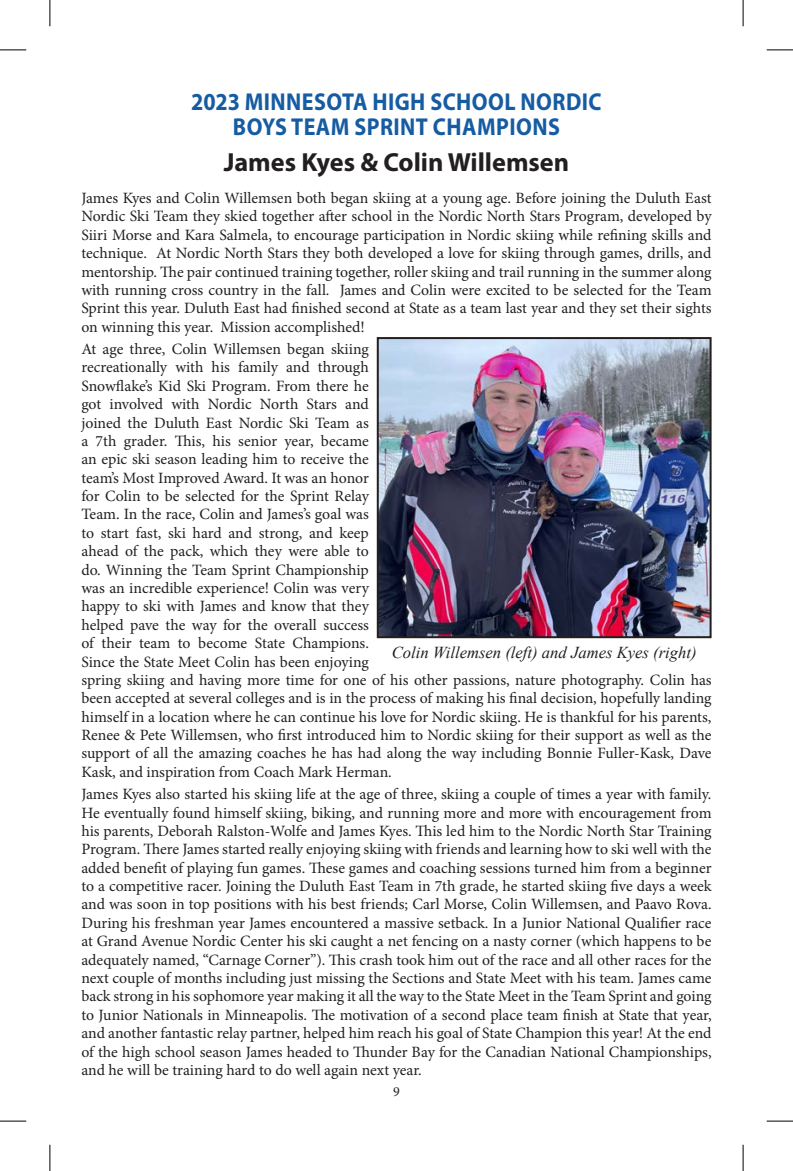
<style>
.page{position:relative;width:793px;height:1171px;background:#fff}
.page>*{position:absolute;margin:0;border:0;box-sizing:border-box;transform-origin:0 0}
.t1{font:700 26.25px "Myriad Pro";color:#231f20}
.t2{font:700 24.5px/24.5px "Myriad Pro";letter-spacing:.02em;color:#165ca2;text-align:center;scale:.9 1}
.t3{font:italic 16.62px "Times New Roman";color:#231f20}
.t4{font:15.75px/18.4px "Minion Pro";letter-spacing:-.005em;color:#231f20;text-align:justify}
.t5{font:14px "Minion Pro";color:#231f20}
</style>
<div class="page">
<img style="left:380px;top:340px;width:328px;height:295px">
<div style="left:377px;top:337px;width:334px;height:301px;border:2px solid #231f20"></div>
<svg style="left:0;top:50px;width:26px;height:1px"></svg>
<svg style="left:766px;top:50px;width:27px;height:1px"></svg>
<svg style="left:0;top:1121px;width:26px;height:1px"></svg>
<svg style="left:766px;top:1121px;width:27px;height:1px"></svg>
<svg style="left:50px;top:0;width:1px;height:26px"></svg>
<svg style="left:50px;top:1144px;width:1px;height:27px"></svg>
<svg style="left:743px;top:0;width:1px;height:26px"></svg>
<svg style="left:743px;top:1144px;width:1px;height:27px"></svg>
<h2 class="t2" style="left:191px;top:89px;width:458px">2023 MINNESOTA HIGH SCHOOL NORDIC<br>BOYS TEAM SPRINT CHAMPIONS</h2>
<h1 class="t1" style="left:224px;top:145px;width:347px">James Kyes &amp; Colin Willemsen</h1>
<p class="t4" style="left:81px;top:189px;width:632px">James Kyes and Colin Willemsen both began skiing at a young age. Before joining the Duluth East Nordic Ski Team they skied together after school in the Nordic North Stars Program, developed by Siiri Morse and Kara Salmela, to encourage participation in Nordic skiing while refining skills and technique. At Nordic North Stars they both developed a love for skiing through games, drills, and mentorship. The pair continued training together, roller skiing and trail running in the summer along with running cross country in the fall. James and Colin were excited to be selected for the Team Sprint this year. Duluth East had finished second at State as a team last year and they set their sights on winning this year. Mission accomplished!</p>
<p class="t4" style="left:81px;top:340px;width:632px;text-align:left">At age three, Colin Willemsen began skiing<br>recreationally with his family and through<br>Snowflake’s Kid Ski Program. From there he<br>got involved with Nordic North Stars and<br>joined the Duluth East Nordic Ski Team as<br>a 7th grader. This, his senior year, became<br>an epic ski season leading him to receive the<br>team’s Most Improved Award. It was an honor<br>for Colin to be selected for the Sprint Relay<br>Team. In the race, Colin and James’s goal was<br>to start fast, ski hard and strong, and keep<br>ahead of the pack, which they were able to<br>do. Winning the Team Sprint Championship<br>was an incredible experience! Colin was very<br>happy to ski with James and know that they<br>helped pave the way for the overall success<br>of their team to become State Champions.<br>Since the State Meet Colin has been enjoying<br>spring skiing and having more time for one of his other passions, nature photography. Colin has been accepted at several colleges and is in the process of making his final decision, hopefully landing himself in a location where he can continue his love for Nordic skiing. He is thankful for his parents, Renee &amp; Pete Willemsen, who first introduced him to Nordic skiing for their support as well as the support of all the amazing coaches he has had along the way including Bonnie Fuller-Kask, Dave Kask, and inspiration from Coach Mark Herman.</p>
<p class="t4" style="left:81px;top:785px;width:632px">James Kyes also started his skiing life at the age of three, skiing a couple of times a year with family.<br>He eventually found himself skiing, biking, and running more and more with encouragement from his parents, Deborah Ralston-Wolfe and James Kyes. This led him to the Nordic North Star Training Program. There James started really enjoying skiing with friends and learning how to ski well with the added benefit of playing fun games. These games and coaching sessions turned him from a beginner to a competitive racer. Joining the Duluth East Team in 7th grade, he started skiing five days a week and was soon in top positions with his best friends; Carl Morse, Colin Willemsen, and Paavo Rova.<br>During his freshman year James encountered a massive setback. In a Junior National Qualifier race at Grand Avenue Nordic Center his ski caught a net fencing on a nasty corner (which happens to be adequately named, “Carnage Corner”). This crash took him out of the race and all other races for the next couple of months including just missing the Sections and State Meet with his team. James came back strong in his sophomore year making it all the way to the State Meet in the Team Sprint and going to Junior Nationals in Minneapolis. The motivation of a second place team finish at State that year, and another fantastic relay partner, helped him reach his goal of State Champion this year! At the end of the high school season James headed to Thunder Bay for the Canadian National Championships, and he will be training hard to do well again next year.</p>
<p class="t3" style="left:392px;top:640px;width:306px">Colin Willemsen (left) and James Kyes (right)</p>
<p class="t5" style="left:393px;top:1082px;width:8px">9</p>
</div>
